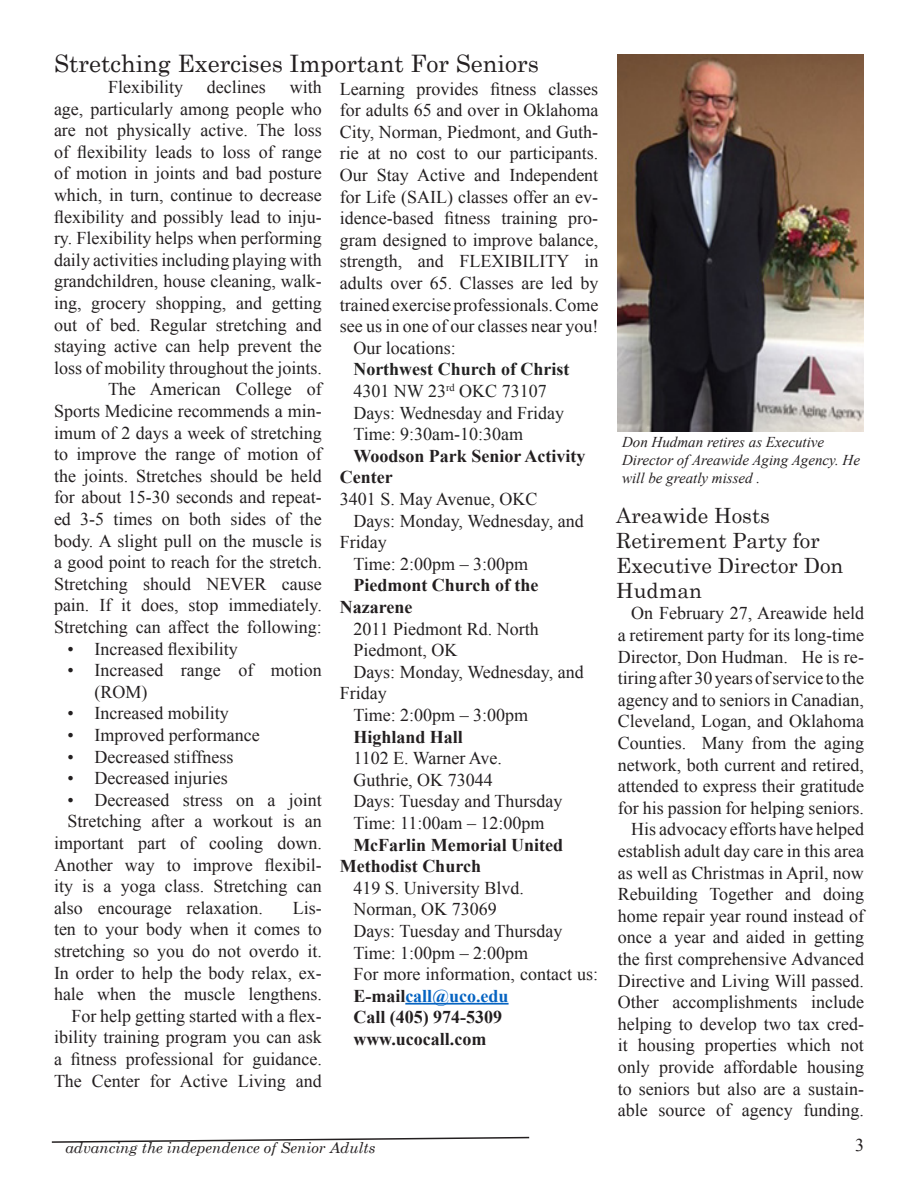
<style>
.page{position:relative;width:918px;height:1188px;background:#fff}
.page>*{position:absolute;margin:0;border:0;box-sizing:border-box;transform-origin:0 0}
.Headline_16{font:24px "Century Schoolbook";color:#231f20}
.Headline_14{font:21px/25.2px "Century Schoolbook";color:#231f20}
.Body_Text{font:18px/21.6px "Times New Roman";color:#231f20;text-align:justify}
.Body_Text-2{font:700 18px/21.6px "Times New Roman";color:#231f20}
.Body_Text-3{font:18px "Times New Roman";color:#222}
.Body_Text-4{font:700 18px "Times New Roman";color:#222}
.Body_Text-5{font:700 18px "Times New Roman";color:#0563c1}
.t1{font:italic 15px/18px "Times New Roman";color:#231f20}
.t2{font:italic 15px "Century Schoolbook";color:#231f20}
.s1{font-weight:400}
.s2{color:#231f20}
</style>
<div class="page">
<svg style="left:51px;top:1136px;width:479px;height:7px"></svg>
<hr style="left:405px;top:1003px;width:104px;height:2px;background:#0563c1">
<img style="left:618px;top:54px;width:246px;height:377px">
<p class="Headline_16" style="left:54px;top:43px;width:486px">Stretching Exercises Important For Seniors</p>
<p class="Body_Text" style="left:54px;top:76px;width:269px;text-indent:236px">with age, particularly among people who are not physically active. The loss of flexibility leads to loss of range of motion in joints and bad posture which, in turn, continue to decrease flexibility and possibly lead to inju&shy;ry. Flexibility helps when performing daily activities including playing with grandchildren, house cleaning, walk&shy;ing, grocery shopping, and getting out of bed. Regular stretching and staying active can help prevent the loss of mobility throughout the joints.</p>
<p class="Body_Text" style="left:54px;top:378px;width:269px;text-indent:54px">The American College of Sports Medicine recommends a min&shy;imum of 2 days a week of stretching to improve the range of motion of the joints. Stretches should be held for about 15-30 seconds and repeat&shy;ed 3-5 times on both sides of the body. A slight pull on the muscle is a good point to reach for the stretch.<br>Stretching should NEVER cause pain. If it does, stop immediately.<br>Stretching can affect the following:</p>
<p class="Body_Text" style="left:68px;top:637px;width:172px">• Increased flexibility</p>
<p class="Body_Text" style="left:94px;top:659px;width:229px;text-indent:-27px">• Increased range of motion (ROM)</p>
<p class="Body_Text" style="left:68px;top:702px;width:163px">• Increased mobility</p>
<p class="Body_Text" style="left:68px;top:724px;width:194px">• Improved performance</p>
<p class="Body_Text" style="left:68px;top:745px;width:168px">• Decreased stiffness</p>
<p class="Body_Text" style="left:68px;top:767px;width:162px">• Decreased injuries</p>
<p class="Body_Text" style="left:68px;top:789px;width:256px">• Decreased stress on a joint</p>
<p class="Body_Text" style="left:54px;top:810px;width:269px;text-indent:14px">Stretching after a workout is an important part of cooling down.<br>Another way to improve flexibil&shy;ity is a yoga class. Stretching can also encourage relaxation.</p>
<p class="Body_Text" style="left:108px;top:76px;width:77px">Flexibility</p>
<p class="Body_Text" style="left:207px;top:76px;width:60px">declines</p>
<p class="Body_Text" style="left:54px;top:897px;width:269px;text-indent:239px">Lis&shy;ten to your body when it comes to stretching so you do not overdo it.<br>In order to help the body relax, ex&shy;hale when the muscle lengthens.</p>
<p class="Body_Text" style="left:54px;top:1005px;width:269px;text-indent:17px">For help getting started with a flex&shy;ibility training program you can ask a fitness professional for guidance.<br>The Center for Active Living and</p>
<p class="Body_Text" style="left:340px;top:77px;width:260px">Learning provides fitness classes for adults 65 and over in Oklahoma City, Norman, Piedmont, and Guth&shy;rie at no cost to our participants.<br>Our Stay Active and Independent for Life (SAIL) classes offer an ev&shy;idence-based fitness training pro&shy;gram designed to improve balance, strength, and FLEXIBILITY in adults over 65. Classes are led by trained exercise professionals. Come see us in one of our classes near you!</p>
<p class="Body_Text" style="left:353px;top:337px;width:104px">Our locations:</p>
<p class="Body_Text-4" style="left:353px;top:357px;width:218px">Northwest Church of Christ</p>
<p class="Body_Text-3" style="left:353px;top:379px;width:195px">4301 NW 23<sup>rd</sup> OKC 73107</p>
<p class="Body_Text-3" style="left:353px;top:400px;width:212px">Days: Wednesday and Friday</p>
<p class="Body_Text-3" style="left:353px;top:422px;width:171px">Time: 9:30am-10:30am</p>
<p class="Body_Text-2" style="left:340px;top:444px;width:247px;text-indent:14px">Woodson Park Senior Activity<br>Center<br><span class="s1">3401 S. May Avenue, OKC</span></p>
<p class="Body_Text" style="left:340px;top:509px;width:245px;text-indent:14px">Days: Monday, Wednesday, and<br>Friday</p>
<p class="Body_Text" style="left:353px;top:553px;width:176px">Time: 2:00pm – 3:00pm</p>
<p class="Body_Text-2" style="left:340px;top:574px;width:200px;text-indent:14px">Piedmont Church of the<br>Nazarene</p>
<p class="Body_Text" style="left:353px;top:617px;width:187px">2011 Piedmont Rd. North</p>
<p class="Body_Text" style="left:353px;top:639px;width:106px">Piedmont, OK</p>
<p class="Body_Text" style="left:340px;top:661px;width:245px;text-indent:14px">Days: Monday, Wednesday, and<br>Friday</p>
<p class="Body_Text" style="left:353px;top:704px;width:176px">Time: 2:00pm – 3:00pm</p>
<p class="Body_Text-2" style="left:353px;top:725px;width:111px">Highland Hall</p>
<p class="Body_Text" style="left:353px;top:747px;width:150px">1102 E. Warner Ave.</p>
<p class="Body_Text" style="left:353px;top:769px;width:141px">Guthrie, OK 73044</p>
<p class="Body_Text" style="left:353px;top:790px;width:211px">Days: Tuesday and Thursday</p>
<p class="Body_Text" style="left:353px;top:812px;width:193px">Time: 11:00am – 12:00pm</p>
<p class="Body_Text-2" style="left:340px;top:833px;width:225px;text-indent:14px">McFarlin Memorial United<br>Methodist Church</p>
<p class="Body_Text" style="left:353px;top:877px;width:172px">419 S. University Blvd.</p>
<p class="Body_Text" style="left:353px;top:898px;width:145px">Norman, OK 73069</p>
<p class="Body_Text" style="left:353px;top:920px;width:211px">Days: Tuesday and Thursday</p>
<p class="Body_Text" style="left:353px;top:941px;width:176px">Time: 1:00pm – 2:00pm</p>
<p class="Body_Text" style="left:353px;top:963px;width:246px">For more information, contact us:</p>
<p class="Body_Text-5" style="left:353px;top:983px;width:157px"><span class="s2">E-mail</span>call@uco.edu</p>
<p class="Body_Text-2" style="left:353px;top:1006px;width:150px">Call (405) 974-5309</p>
<p class="Body_Text-2" style="left:353px;top:1028px;width:134px">www.ucocall.com</p>
<p class="t1" style="left:622px;top:432px;width:240px">Don Hudman retires as Executive<br>Director of Areawide Aging Agency. He will be greatly missed .</p>
<p class="Headline_14" style="left:616px;top:501px;width:229px">Areawide Hosts<br>Retirement Party for<br>Executive Director Don<br>Hudman</p>
<p class="Body_Text" style="left:618px;top:602px;width:248px;text-indent:14px">On February 27, Areawide held a retirement party for its long-time Director, Don Hudman. He is re&shy;tiring after 30 years of service to the agency and to seniors in Canadian, Cleveland, Logan, and Oklahoma Counties. Many from the aging network, both current and retired, attended to express their gratitude for his passion for helping seniors.</p>
<p class="Body_Text" style="left:618px;top:818px;width:248px;text-indent:14px">His advocacy efforts have helped establish adult day care in this area as well as Christmas in April, now Rebuilding Together and doing home repair year round instead of once a year and aided in getting the first comprehensive Advanced Directive and Living Will passed.<br>Other accomplishments include helping to develop two tax cred&shy;it housing properties which not only provide affordable housing to seniors but also are a sustain&shy;able source of agency funding.</p>
<p class="t2" style="left:65px;top:1137px;width:312px">advancing the independence of Senior Adults</p>
<p class="Body_Text" style="left:855px;top:1134px;width:10px">3</p>
</div>
